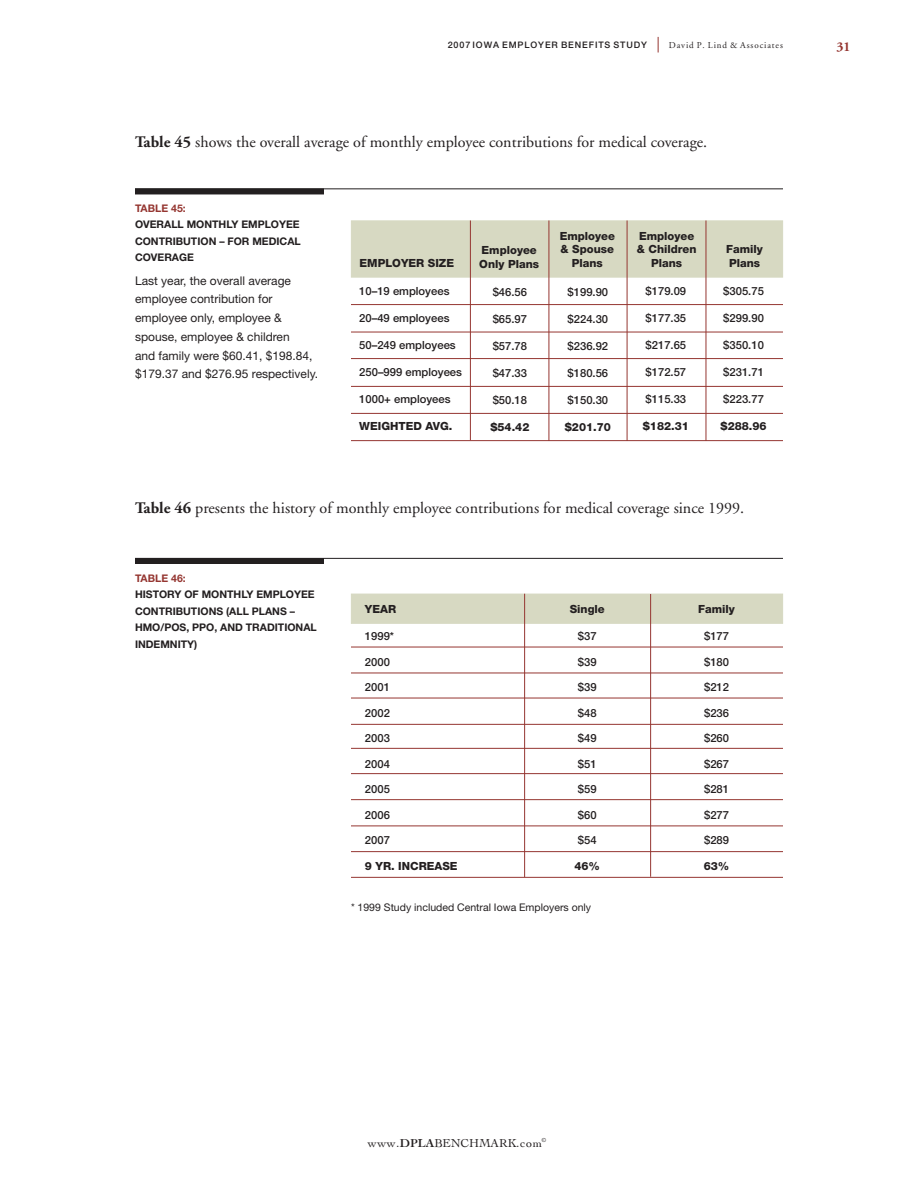
<style>
.page{position:relative;width:918px;height:1188px;background:#fff}
.page>*{position:absolute;margin:0;border:0;box-sizing:border-box;transform-origin:0 0}
.t1{font:16.05px "Adobe Garamond";color:#231f20}
.t2{font:700 13.5px "Adobe Garamond";color:#953631}
.t3{font:12px/18.8px "Helvetica Neue";color:#231f20}
.t4{font:12px "Cochin";color:#231f20}
.t5{font:500 11.25px "Helvetica Neue";color:#231f20}
.t6{font:800 11.25px/13.5px "Helvetica Neue";color:#231f20}
.t7{font:700 10.5px/16.5px "Helvetica Neue";color:#231f20;text-align:justify}
.t8{font:10.5px "Helvetica Neue";color:#231f20}
.t9{font:700 10.5px "Helvetica Neue";color:#953631}
.t10{font:500 9px "Helvetica Neue";letter-spacing:.1em;color:#231f20}
.t11{font:9px "Adobe Garamond";letter-spacing:.1em;color:#231f20}
.s1{font-weight:700}
</style>
<div class="page">
<svg style="left:658px;top:37px;width:1px;height:15px"></svg>
<hr style="left:135px;top:188px;width:648px;height:1px;background:#231f20">
<div style="left:135px;top:188px;width:189px;height:6px;background:#231f20"></div>
<div style="left:351px;top:220px;width:432px;height:58px;background:#d7d9c2;border:1px solid #d7d9c2"></div>
<hr style="left:351px;top:304px;width:432px;height:1px;background:#953631">
<hr style="left:351px;top:332px;width:432px;height:1px;background:#953631">
<hr style="left:351px;top:358px;width:432px;height:1px;background:#953631">
<hr style="left:351px;top:386px;width:432px;height:1px;background:#953631">
<hr style="left:351px;top:413px;width:432px;height:1px;background:#953631">
<hr style="left:549px;top:220px;width:1px;height:221px;background:#953631">
<hr style="left:627px;top:220px;width:1px;height:221px;background:#953631">
<hr style="left:706px;top:220px;width:1px;height:221px;background:#953631">
<hr style="left:470px;top:220px;width:1px;height:220px;background:#953631">
<hr style="left:135px;top:558px;width:648px;height:1px;background:#231f20">
<div style="left:135px;top:558px;width:189px;height:6px;background:#231f20"></div>
<div style="left:351px;top:594px;width:432px;height:30px;background:#d7d9c2"></div>
<hr style="left:351px;top:647px;width:432px;height:1px;background:#953631">
<hr style="left:351px;top:673px;width:432px;height:1px;background:#953631">
<hr style="left:351px;top:698px;width:432px;height:1px;background:#953631">
<hr style="left:351px;top:724px;width:432px;height:1px;background:#953631">
<hr style="left:351px;top:748px;width:432px;height:1px;background:#953631">
<hr style="left:650px;top:594px;width:1px;height:283px;background:#953631">
<hr style="left:524px;top:594px;width:1px;height:283px;background:#953631">
<hr style="left:351px;top:773px;width:432px;height:1px;background:#953631">
<hr style="left:351px;top:799px;width:432px;height:1px;background:#953631">
<hr style="left:351px;top:440px;width:432px;height:1px;background:#953631">
<hr style="left:351px;top:826px;width:432px;height:1px;background:#953631">
<hr style="left:351px;top:851px;width:432px;height:1px;background:#953631">
<hr style="left:351px;top:877px;width:432px;height:1px;background:#953631">
<p class="t10" style="left:448px;top:40px;width:201px">2007 IOWA EMPLOYER BENEFITS STUDY</p>
<p class="t11" style="left:669px;top:40px;width:116px">David P. Lind &amp; Associates</p>
<h1 class="t1" style="left:135px;top:133px;width:574px"><span class="s1">Table 45</span> shows the overall average of monthly employee contributions for medical coverage.</h1>
<p class="t9" style="left:135px;top:202px;width:52px">TABLE 45:</p>
<p class="t7" style="left:135px;top:216px;width:167px">OVERALL MONTHLY EMPLOYEE CONTRIBUTION – FOR MEDICAL COVERAGE</p>
<p class="t3" style="left:135px;top:271px;width:185px">Last year, the overall average employee contribution for employee only, employee &amp; spouse, employee &amp; children<br>and family were $60.41, $198.84, $179.37 and $276.95 respectively.</p>
<p class="t6" style="left:360px;top:256px;width:96px">EMPLOYER SIZE</p>
<p class="t5" style="left:359px;top:285px;width:92px">10–19 employees</p>
<p class="t5" style="left:359px;top:312px;width:92px">20–49 employees</p>
<p class="t5" style="left:359px;top:339px;width:98px">50–249 employees</p>
<p class="t5" style="left:359px;top:366px;width:104px">250–999 employees</p>
<p class="t5" style="left:359px;top:393px;width:93px">1000+ employees</p>
<p class="t6" style="left:359px;top:419px;width:95px">WEIGHTED AVG.</p>
<p class="t6" style="left:479px;top:243px;width:61px">Employee<br>Only Plans</p>
<p class="t5" style="left:493px;top:285px;width:36px">$46.56</p>
<p class="t5" style="left:493px;top:312px;width:36px">$65.97</p>
<p class="t5" style="left:493px;top:339px;width:36px">$57.78</p>
<p class="t5" style="left:493px;top:366px;width:36px">$47.33</p>
<p class="t5" style="left:493px;top:393px;width:36px">$50.18</p>
<p class="t6" style="left:490px;top:420px;width:40px">$54.42</p>
<p class="t6" style="left:560px;top:229px;width:57px;text-align:center">Employee &amp; Spouse<br>Plans</p>
<p class="t6" style="left:637px;top:229px;width:61px;text-align:center">Employee &amp; Children<br>Plans</p>
<p class="t5" style="left:568px;top:285px;width:42px">$199.90</p>
<p class="t5" style="left:568px;top:312px;width:42px">$224.30</p>
<p class="t5" style="left:568px;top:339px;width:42px">$236.92</p>
<p class="t5" style="left:568px;top:366px;width:42px">$180.56</p>
<p class="t5" style="left:568px;top:393px;width:42px">$150.30</p>
<p class="t6" style="left:565px;top:420px;width:48px">$201.70</p>
<p class="t5" style="left:646px;top:285px;width:42px">$179.09</p>
<p class="t5" style="left:646px;top:312px;width:42px">$177.35</p>
<p class="t5" style="left:646px;top:339px;width:42px">$217.65</p>
<p class="t5" style="left:646px;top:366px;width:42px">$172.57</p>
<p class="t5" style="left:646px;top:393px;width:42px">$115.33</p>
<p class="t6" style="left:643px;top:419px;width:48px">$182.31</p>
<p class="t6" style="left:726px;top:243px;width:38px">Family<br>Plans</p>
<p class="t5" style="left:723px;top:285px;width:42px">$305.75</p>
<p class="t5" style="left:723px;top:312px;width:42px">$299.90</p>
<p class="t5" style="left:723px;top:339px;width:42px">$350.10</p>
<p class="t5" style="left:723px;top:366px;width:42px">$231.71</p>
<p class="t5" style="left:723px;top:393px;width:42px">$223.77</p>
<p class="t6" style="left:721px;top:419px;width:48px">$288.96</p>
<h1 class="t1" style="left:135px;top:499px;width:611px"><span class="s1">Table 46</span> presents the history of monthly employee contributions for medical coverage since 1999.</h1>
<p class="t9" style="left:135px;top:572px;width:52px">TABLE 46:</p>
<p class="t7" style="left:135px;top:586px;width:183px;text-align:left">HISTORY OF MONTHLY EMPLOYEE<br>CONTRIBUTIONS (ALL PLANS –<br>HMO/POS, PPO, AND TRADITIONAL<br>INDEMNITY)</p>
<p class="t6" style="left:365px;top:602px;width:33px">YEAR</p>
<p class="t5" style="left:365px;top:629px;width:31px">1999*</p>
<p class="t5" style="left:365px;top:655px;width:27px">2000</p>
<p class="t5" style="left:365px;top:680px;width:27px">2001</p>
<p class="t5" style="left:365px;top:706px;width:27px">2002</p>
<p class="t5" style="left:365px;top:731px;width:27px">2003</p>
<p class="t5" style="left:365px;top:757px;width:27px">2004</p>
<p class="t5" style="left:365px;top:782px;width:27px">2005</p>
<p class="t5" style="left:365px;top:808px;width:27px">2006</p>
<p class="t5" style="left:365px;top:833px;width:27px">2007</p>
<p class="t6" style="left:365px;top:859px;width:94px">9 YR. INCREASE</p>
<p class="t6" style="left:570px;top:602px;width:36px">Single</p>
<p class="t5" style="left:578px;top:630px;width:20px">$37</p>
<p class="t5" style="left:578px;top:655px;width:20px">$39</p>
<p class="t5" style="left:578px;top:681px;width:20px">$39</p>
<p class="t5" style="left:578px;top:706px;width:20px">$48</p>
<p class="t5" style="left:578px;top:732px;width:20px">$49</p>
<p class="t5" style="left:578px;top:757px;width:20px">$51</p>
<p class="t5" style="left:578px;top:783px;width:20px">$59</p>
<p class="t5" style="left:578px;top:808px;width:20px">$60</p>
<p class="t5" style="left:578px;top:834px;width:20px">$54</p>
<p class="t6" style="left:574px;top:859px;width:27px">46%</p>
<p class="t8" style="left:351px;top:901px;width:242px">* 1999 Study included Central Iowa Employers only</p>
<p class="t6" style="left:698px;top:602px;width:38px">Family</p>
<p class="t5" style="left:704px;top:630px;width:27px">$177</p>
<p class="t5" style="left:704px;top:655px;width:27px">$180</p>
<p class="t5" style="left:704px;top:681px;width:27px">$212</p>
<p class="t5" style="left:704px;top:706px;width:27px">$236</p>
<p class="t5" style="left:704px;top:732px;width:27px">$260</p>
<p class="t5" style="left:704px;top:757px;width:27px">$267</p>
<p class="t5" style="left:704px;top:783px;width:27px">$281</p>
<p class="t5" style="left:704px;top:808px;width:27px">$277</p>
<p class="t5" style="left:704px;top:834px;width:27px">$289</p>
<p class="t6" style="left:704px;top:859px;width:27px">63%</p>
<p class="t2" style="left:836px;top:39px;width:16px">31</p>
<p class="t4" style="left:368px;top:1136px;width:180px">www.<span class="s1">DPLA</span>BENCHMARK.com<sup>©</sup></p>
</div>
